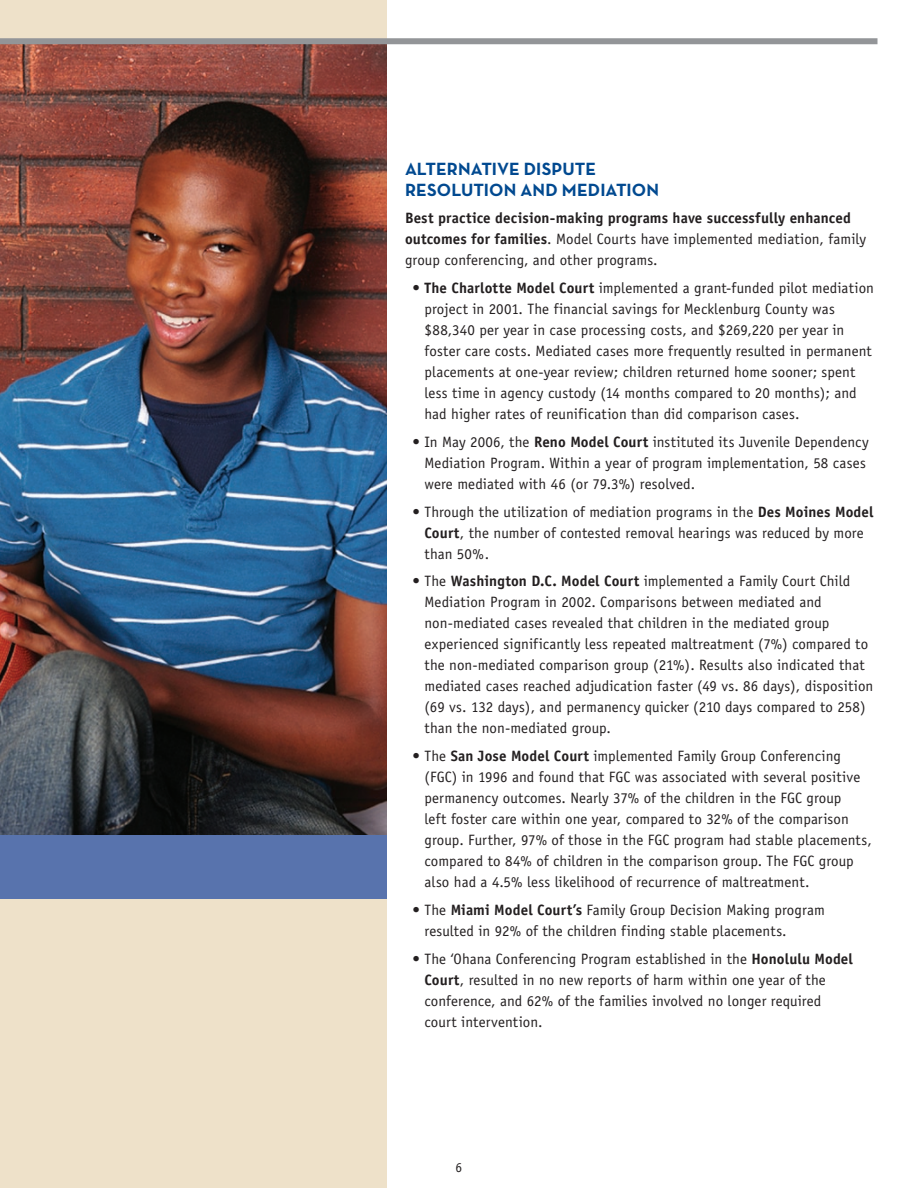
<style>
.page{position:relative;width:918px;height:1188px;background:#fff}
.page>*{position:absolute;margin:0;border:0;box-sizing:border-box;transform-origin:0 0}
.t1{font:700 18px "Neutra Text";color:#014990}
.t2{font:15px/21px "Officina Sans";letter-spacing:.005em;color:#231f20}
.t3{font:700 15px/21px "Officina Sans";letter-spacing:.005em;color:#231f20}
.t4{font:13.5px "Officina Sans";color:#231f20}
.s1{font-weight:400}
.s2{font-weight:700}
</style>
<div class="page">
<div style="left:0;top:0;width:387px;height:1188px;background:#eee1c9"></div>
<div style="left:0;top:834px;width:387px;height:64px;background:#5873ad"></div>
<img style="left:0;top:44px;width:387px;height:790px">
<div style="left:0;top:38px;width:878px;height:6px;background:#939598"></div>
<p class="t1" style="left:405px;top:157px;width:12px">ALTERNATIVE</p>
<p class="t1" style="left:524px;top:157px;width:62px">DISPUTE</p>
<p class="t1" style="left:405px;top:178px;width:80px">RESOLUTION</p>
<p class="t1" style="left:521px;top:178px;width:14px">AND</p>
<p class="t1" style="left:562px;top:178px;width:27px">MEDIATION</p>
<p class="t3" style="left:405px;top:208px;width:463px">Best practice decision-making programs have successfully enhanced outcomes for families<span class="s1">. Model Courts have implemented mediation, family group conferencing, and other programs.</span></p>
<p class="t2" style="left:424px;top:278px;width:451px;text-indent:-12px">• <span class="s2">The Charlotte Model Court</span> implemented a grant-funded pilot mediation project in 2001. The financial savings for Mecklenburg County was $88,340 per year in case processing costs, and $269,220 per year in foster care costs. Mediated cases more frequently resulted in permanent placements at one-year review; children returned home sooner; spent less time in agency custody (14 months compared to 20 months); and had higher rates of reunification than did comparison cases.</p>
<p class="t2" style="left:424px;top:431px;width:446px;text-indent:-12px">• In May 2006, the <span class="s2">Reno Model Court</span> instituted its Juvenile Dependency<br>Mediation Program. Within a year of program implementation, 58 cases were mediated with 46 (or 79.3%) resolved.</p>
<p class="t2" style="left:424px;top:501px;width:451px;text-indent:-12px">• Through the utilization of mediation programs in the <span class="s2">Des Moines Model<br>Court</span>, the number of contested removal hearings was reduced by more than 50%.</p>
<p class="t2" style="left:424px;top:571px;width:450px;text-indent:-12px">• The <span class="s2">Washington D.C. Model Court</span> implemented a Family Court Child Mediation Program in 2002. Comparisons between mediated and non-mediated cases revealed that children in the mediated group experienced significantly less repeated maltreatment (7%) compared to the non-mediated comparison group (21%). Results also indicated that mediated cases reached adjudication faster (49 vs. 86 days), disposition (69 vs. 132 days), and permanency quicker (210 days compared to 258) than the non-mediated group.</p>
<p class="t2" style="left:424px;top:746px;width:449px;text-indent:-12px">• The <span class="s2">San Jose Model Court</span> implemented Family Group Conferencing (FGC) in 1996 and found that FGC was associated with several positive permanency outcomes. Nearly 37% of the children in the FGC group<br>left foster care within one year, compared to 32% of the comparison group. Further, 97% of those in the FGC program had stable placements, compared to 84% of children in the comparison group. The FGC group also had a 4.5% less likelihood of recurrence of maltreatment.</p>
<p class="t2" style="left:424px;top:899px;width:402px;text-indent:-12px">• The <span class="s2">Miami Model Court’s</span> Family Group Decision Making program resulted in 92% of the children finding stable placements.</p>
<p class="t2" style="left:424px;top:948px;width:430px;text-indent:-12px">• The ‘Ohana Conferencing Program established in the <span class="s2">Honolulu Model Court</span>, resulted in no new reports of harm within one year of the conference, and 62% of the families involved no longer required court intervention.</p>
<p class="t4" style="left:456px;top:1160px;width:8px">6</p>
</div>
